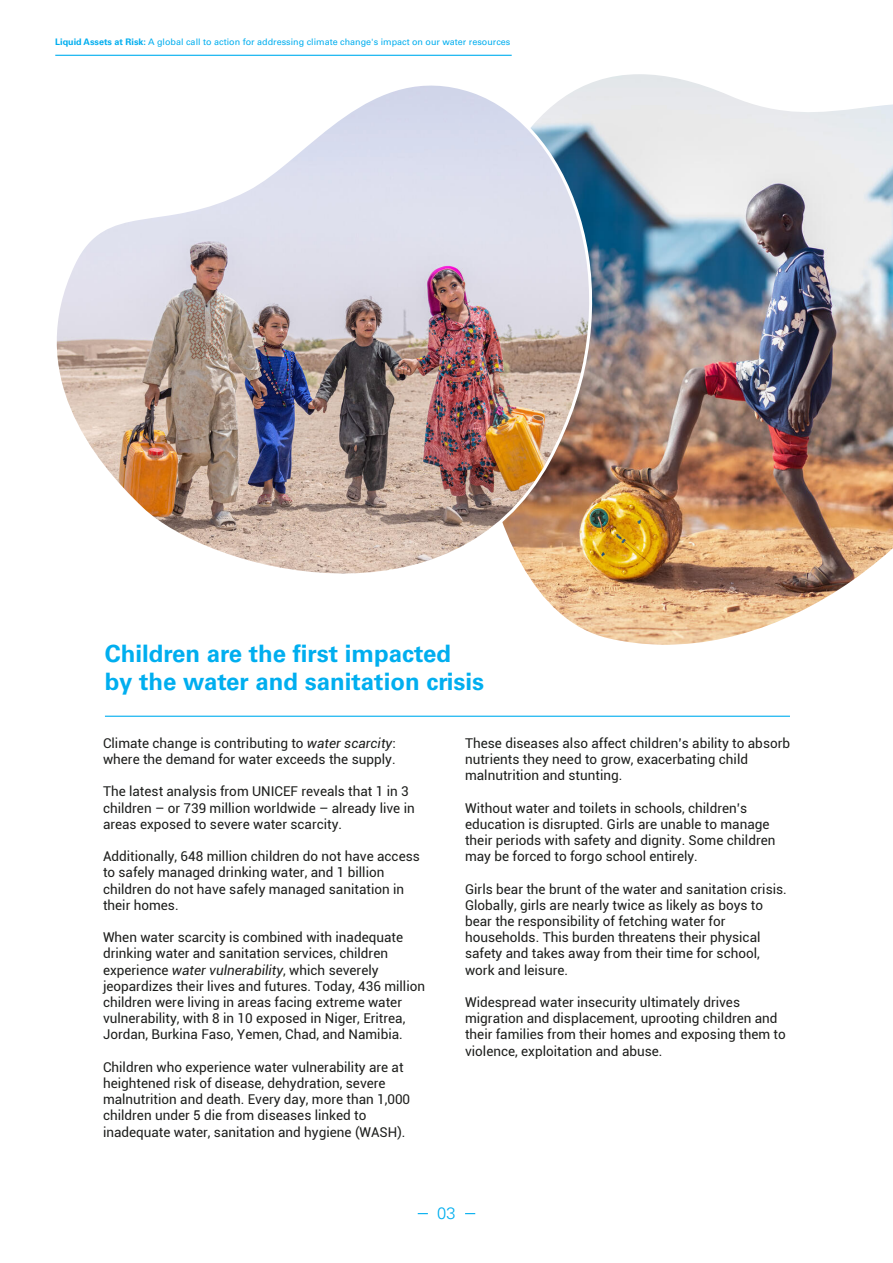
<style>
.page{position:relative;width:893px;height:1263px;background:#fff}
.page>*{position:absolute;margin:0;border:0;box-sizing:border-box;transform-origin:0 0}
.t1{font:700 24px/28.8px "Univers LT Pro 65";color:#00aeef}
.t2{font:300 16.5px "Univers LT Pro 45";color:#00aeef}
.t3{font:13.5px/16.2px "Roboto";color:#1d1e1c}
.t4{font:9px "Univers LT Pro 55 Roman";color:#00aeef}
.s1{font-family:"Univers LT Pro 65";font-weight:700}
.s2{font-style:italic}
</style>
<div class="page">
<img style="left:623px;top:74px;width:270px;height:571px">
<hr style="left:105px;top:716px;width:685px;height:1px;background:#00aeef">
<img style="left:56px;top:74px;width:580px;height:567px">
<hr style="left:55px;top:55px;width:457px;height:1px;background:#00aeef">
<p class="t4" style="left:55px;top:37px;width:457px"><span class="s1">Liquid Assets at Risk:</span> A global call to action for addressing climate change's impact on our water resources</p>
<h1 class="t1" style="left:105px;top:639px;width:381px">Children are the first impacted by the water and sanitation crisis</h1>
<p class="t3" style="left:103px;top:734px;width:294px">Climate change is contributing to <span class="s2">water scarcity</span>: where the demand for water exceeds the supply.</p>
<p class="t3" style="left:103px;top:783px;width:313px">The latest analysis from UNICEF reveals that 1 in 3 children – or 739 million worldwide – already live in areas exposed to severe water scarcity.</p>
<p class="t3" style="left:103px;top:848px;width:318px">Additionally, 648 million children do not have access to safely managed drinking water, and 1 billion children do not have safely managed sanitation in their homes.</p>
<p class="t3" style="left:103px;top:929px;width:324px">When water scarcity is combined with inadequate drinking water and sanitation services, children experience <span class="s2">water vulnerability</span>, which severely jeopardizes their lives and futures. Today, 436 million children were living in areas facing extreme water vulnerability, with 8 in 10 exposed in Niger, Eritrea, Jordan, Burkina Faso, Yemen, Chad, and Namibia.</p>
<p class="t3" style="left:103px;top:1058px;width:309px">Children who experience water vulnerability are at heightened risk of disease, dehydration, severe malnutrition and death. Every day, more than 1,000 children under 5 die from diseases linked to inadequate water, sanitation and hygiene (WASH).</p>
<p class="t3" style="left:465px;top:734px;width:326px">These diseases also affect children’s ability to absorb nutrients they need to grow, exacerbating child malnutrition and stunting.</p>
<p class="t3" style="left:465px;top:799px;width:312px">Without water and toilets in schools, children’s education is disrupted. Girls are unable to manage their periods with safety and dignity. Some children may be forced to forgo school entirely.</p>
<p class="t3" style="left:465px;top:880px;width:323px">Girls bear the brunt of the water and sanitation crisis.<br>Globally, girls are nearly twice as likely as boys to bear the responsibility of fetching water for households. This burden threatens their physical safety and takes away from their time for school, work and leisure.</p>
<p class="t3" style="left:465px;top:993px;width:322px">Widespread water insecurity ultimately drives migration and displacement, uprooting children and their families from their homes and exposing them to violence, exploitation and abuse.</p>
<p class="t2" style="left:437px;top:1203px;width:20px">03</p>
</div>
